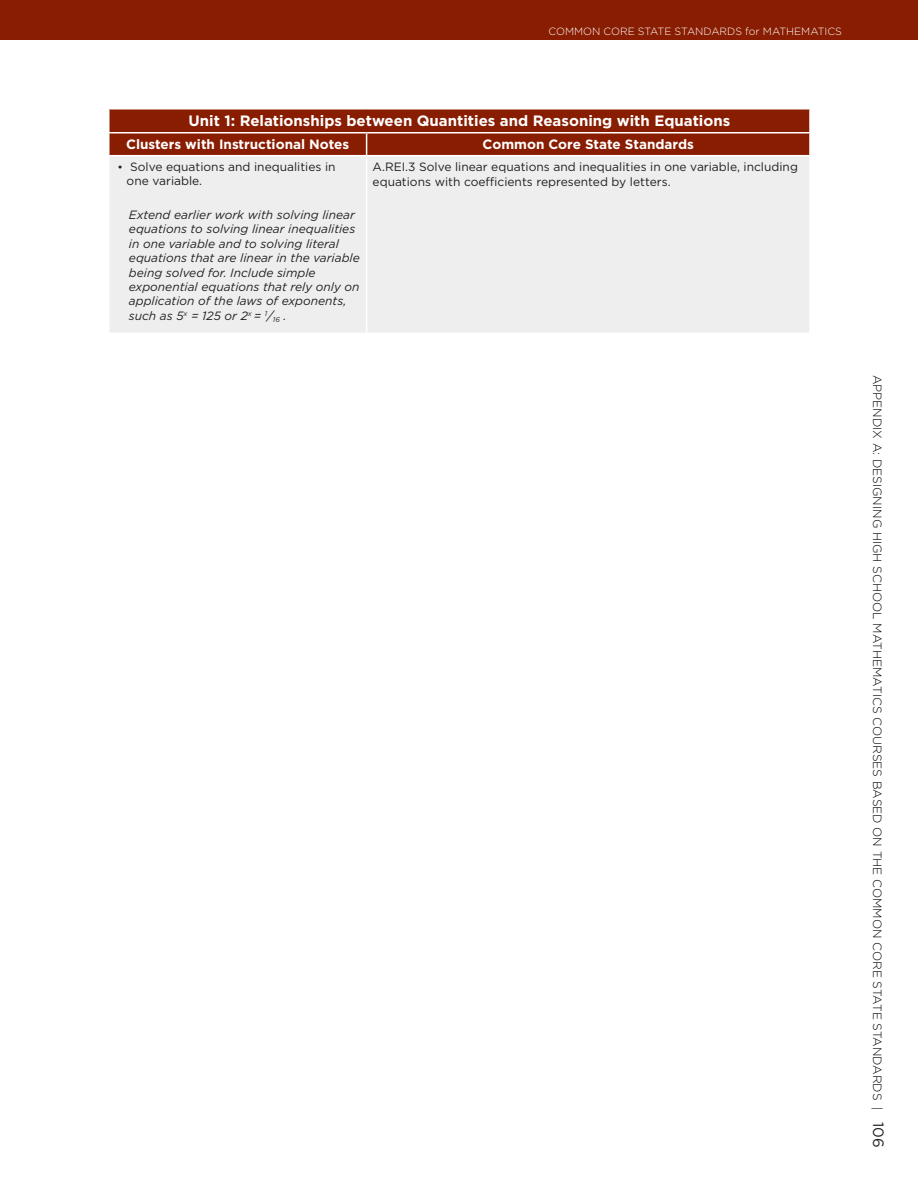
<style>
.page{position:relative;width:918px;height:1188px;background:#fff}
.page>*{position:absolute;margin:0;border:0;box-sizing:border-box;transform-origin:0 0}
.t1{font:700 15px "Gotham";color:#fff}
.t2{font:700 13.5px "Gotham";color:#fff}
.t3{font:italic 12px/14.4px "Gotham";color:#231f20}
.t4{font:12px/13.8px "Gotham";color:#231f20}
.t5{font:300 12px "Gotham";color:#000}
.t6{font:300 10.5px "Gotham";color:#fff}
.s1{font-weight:400;font-size:15px;color:#231f20}
</style>
<div class="page">
<div style="left:0;top:0;width:918px;height:40px;background:#891d02"></div>
<div style="left:110px;top:157px;width:699px;height:175px;background:#eeeeef"></div>
<svg style="left:109px;top:109px;width:701px;height:46px;background:#8e270d"></svg>
<hr style="left:809px;top:133px;width:2px;height:22px;background:#fff">
<hr style="left:366px;top:156px;width:1px;height:177px;background:#fff">
<p class="t6" style="left:549px;top:25px;width:223px">COMMON CORE STATE STANDARDS FOR MAT</p>
<p class="t6" style="left:786px;top:25px;width:17px">HEMAT</p>
<p class="t6" style="left:825px;top:25px;width:19px">ICS</p>
<p class="t1" style="left:188px;top:112px;width:543px">Unit 1: Relationships between Quantities and Reasoning with Equations</p>
<p class="t2" style="left:126px;top:136px;width:225px">Clusters with Instructional Notes</p>
<p class="t2" style="left:483px;top:136px;width:213px">Common Core State Standards</p>
<p class="t4" style="left:127px;top:160px;width:211px;text-indent:-9px">• Solve equations and inequalities in one variable.</p>
<p class="t3" style="left:129px;top:207px;width:232px">Extend earlier work with solving linear equations to solving linear inequalities in one variable and to solving literal equations that are linear in the variable being solved for. Include simple exponential equations that rely only on application of the laws of exponents, such as 5<sup>x</sup> = 125 or 2<sup>x</sup> = <sup>1</sup>/<sub>16</sub> .</p>
<p class="t4" style="left:373px;top:160px;width:427px;line-height:14.4px">A.REI.3 Solve linear equations and inequalities in one variable, including equations with coefficients represented by letters.</p>
<p class="t5" style="left:885px;top:375px;width:774px;rotate:90deg">APPENDIX A: DESIGNI NG HIGH SCHOOL MATH EMATICS COURSES BASED ON TH E COMMON CORE STATE STANDARDS | <span class="s1">106</span></p>
</div>
